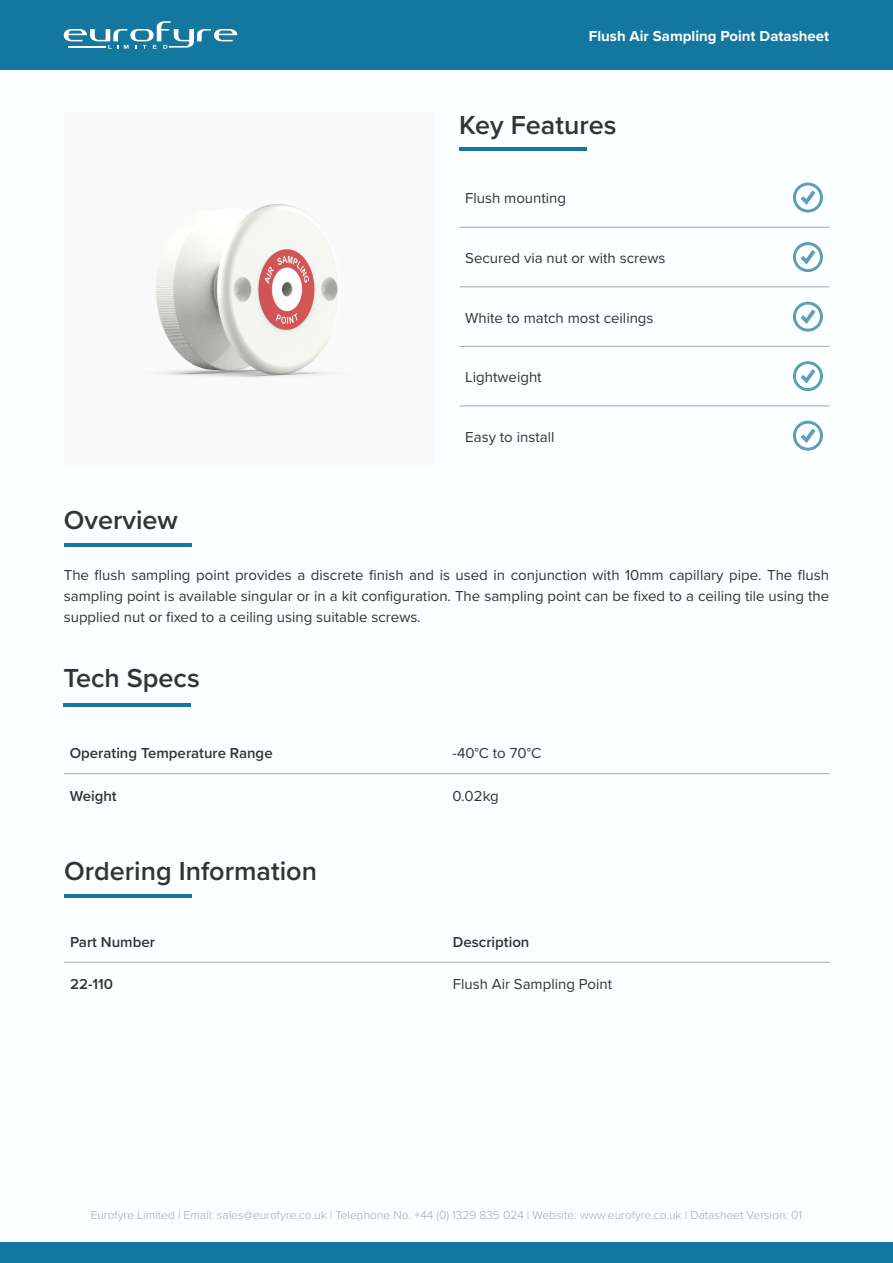
<style>
.page{position:relative;width:893px;height:1263px;background:#fff}
.page>*{position:absolute;margin:0;border:0;box-sizing:border-box;transform-origin:0 0}
.Sub_Header{font:600 27px "Proxima Nova";color:#343434}
.Sub_Header-2{font:15px/21px "Proxima Nova";color:#343434;text-align:justify}
.t1{font:600 15px "Proxima Nova";color:#343434}
.t2{font:700 15px "Proxima Nova";color:#fff}
.t3{font:300 12px "Proxima Nova";color:#a7a7a8}
</style>
<div class="page">
<div style="left:0;top:1242px;width:893px;height:21px;background:#14779f"></div>
<div style="left:0;top:0;width:893px;height:70px;background:#14779f"></div>
<svg style="left:64px;top:21px;width:173px;height:28px"></svg>
<hr style="left:459px;top:227px;width:328px;height:1px;background:#a7a7a8">
<hr style="left:787px;top:227px;width:42px;height:1px;background:#a7a7a8">
<hr style="left:459px;top:286px;width:328px;height:1px;background:#a7a7a8">
<hr style="left:787px;top:286px;width:42px;height:1px;background:#a7a7a8">
<hr style="left:459px;top:346px;width:328px;height:1px;background:#a7a7a8">
<hr style="left:787px;top:346px;width:42px;height:1px;background:#a7a7a8">
<hr style="left:459px;top:405px;width:328px;height:1px;background:#a7a7a8">
<hr style="left:787px;top:405px;width:42px;height:1px;background:#a7a7a8">
<svg style="left:793px;top:183px;width:30px;height:30px"></svg>
<svg style="left:793px;top:242px;width:30px;height:30px"></svg>
<svg style="left:793px;top:302px;width:30px;height:30px"></svg>
<svg style="left:793px;top:361px;width:30px;height:30px"></svg>
<svg style="left:793px;top:421px;width:30px;height:30px"></svg>
<hr style="left:459px;top:148px;width:128px;height:3px;background:#14779f">
<hr style="left:64px;top:543px;width:127px;height:3px;background:#14779f">
<hr style="left:64px;top:773px;width:382px;height:1px;background:#a7a7a8">
<hr style="left:446px;top:773px;width:383px;height:1px;background:#a7a7a8">
<hr style="left:63px;top:703px;width:128px;height:4px;background:#14779f">
<img style="left:152px;top:204px;width:190px;height:174px">
<hr style="left:64px;top:894px;width:128px;height:3px;background:#14779f">
<hr style="left:64px;top:962px;width:383px;height:1px;background:#a7a7a8">
<hr style="left:447px;top:962px;width:383px;height:1px;background:#a7a7a8">
<p class="t2" style="left:589px;top:25px;width:242px">Flush Air Sampling Point Datasheet</p>
<p class="Sub_Header" style="left:459px;top:105px;width:159px">Key Features</p>
<p class="Sub_Header-2" style="left:465px;top:187px;width:102px">Flush mounting</p>
<p class="Sub_Header-2" style="left:465px;top:247px;width:202px">Secured via nut or with screws</p>
<p class="Sub_Header-2" style="left:465px;top:306px;width:190px">White to match most ceilings</p>
<p class="Sub_Header-2" style="left:465px;top:366px;width:78px">Lightweight</p>
<p class="Sub_Header" style="left:64px;top:500px;width:116px">Overview</p>
<p class="Sub_Header-2" style="left:465px;top:425px;width:91px">Easy to install</p>
<p class="Sub_Header-2" style="left:64px;top:564px;width:767px">The flush sampling point provides a discrete finish and is used in conjunction with 10mm capillary pipe. The flush sampling point is available singular or in a kit configuration. The sampling point can be fixed to a ceiling tile using the supplied nut or fixed to a ceiling using suitable screws.</p>
<p class="Sub_Header" style="left:63px;top:657px;width:138px">Tech Specs</p>
<p class="t1" style="left:70px;top:742px;width:204px">Operating Temperature Range</p>
<p class="Sub_Header-2" style="left:452px;top:742px;width:90px">-40°C to 70°C</p>
<p class="t1" style="left:70px;top:785px;width:48px">Weight</p>
<p class="Sub_Header-2" style="left:452px;top:785px;width:48px">0.02kg</p>
<p class="Sub_Header" style="left:64px;top:851px;width:254px">Ordering Information</p>
<p class="t1" style="left:70px;top:931px;width:86px">Part Number</p>
<p class="t1" style="left:453px;top:931px;width:78px">Description</p>
<p class="t1" style="left:70px;top:973px;width:44px">22-110</p>
<p class="Sub_Header-2" style="left:453px;top:973px;width:161px">Flush Air Sampling Point</p>
<p class="t3" style="left:91px;top:1206px;width:713px">Eurofyre Limited | Email: sales@eurofyre.co.uk | Telephone No. +44 (0) 1329 835 024 | Website: www.eurofyre.co.uk | Datasheet Version: 01</p>
</div>
